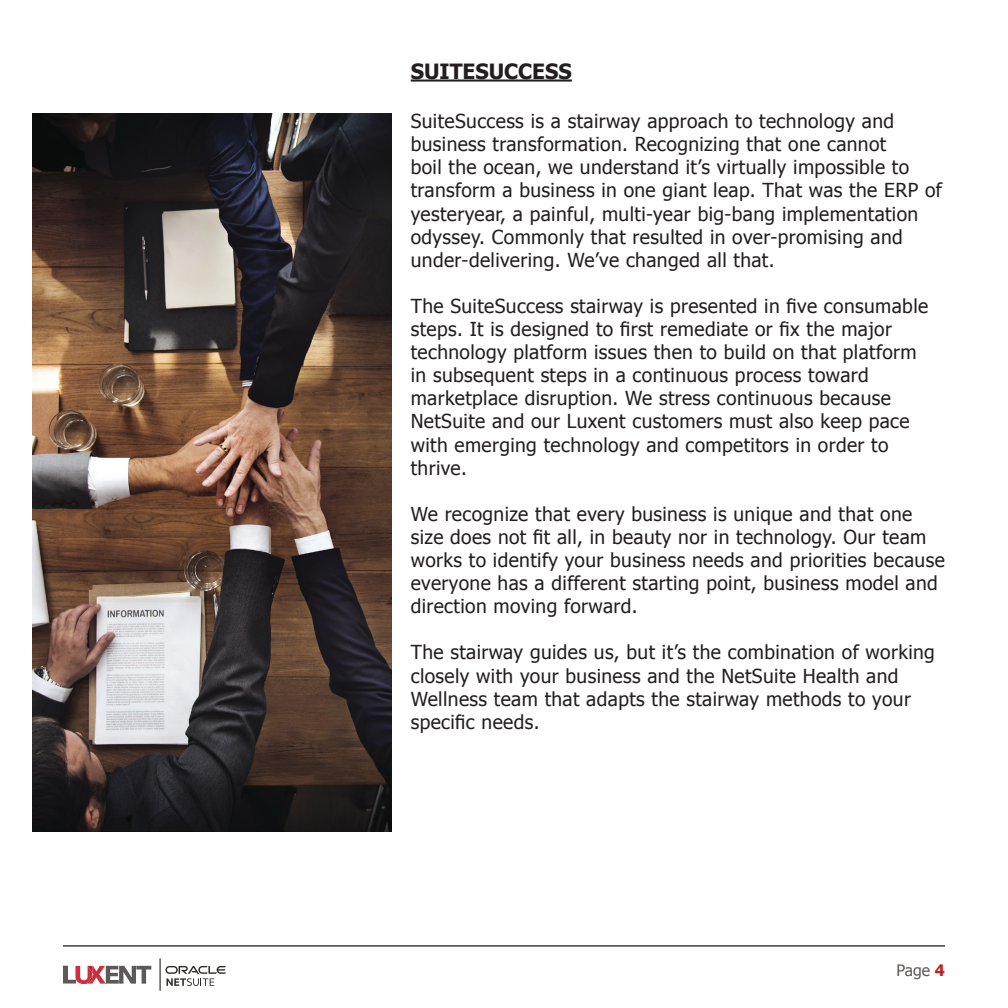
<style>
.page{position:relative;width:1008px;height:1008px;background:#fff}
.page>*{position:absolute;margin:0;border:0;box-sizing:border-box;transform-origin:0 0}
.t1{font:700 21px "Tahoma";color:#231f20}
.t2{font:19.25px/23.1px "Tahoma";letter-spacing:.02em;color:#231f20}
.t3{font:15.75px "Tahoma";color:#5c5956}
.s1{font-weight:700;color:#bc2126}
</style>
<div class="page">
<hr style="left:63px;top:945px;width:882px;height:2px;background:#5c5956">
<hr style="left:160px;top:958px;width:1px;height:33px;background:#040503">
<svg style="left:165px;top:966px;width:61px;height:20px"></svg>
<svg style="left:63px;top:966px;width:88px;height:18px"></svg>
<hr style="left:411px;top:80px;width:161px;height:2px;background:#231f20">
<img style="left:33px;top:113px;width:359px;height:719px">
<p class="t1" style="left:411px;top:57px;width:163px">SUITESUCCESS</p>
<p class="t2" style="left:411px;top:109px;width:533px">SuiteSuccess is a stairway approach to technology and business transformation. Recognizing that one cannot<br>boil the ocean, we understand it’s virtually impossible to transform a business in one giant leap. That was the ERP of yesteryear, a painful, multi-year big-bang implementation odyssey. Commonly that resulted in over-promising and under-delivering. We’ve changed all that.</p>
<p class="t2" style="left:411px;top:293px;width:519px">The SuiteSuccess stairway is presented in five consumable steps. It is designed to first remediate or fix the major technology platform issues then to build on that platform in subsequent steps in a continuous process toward marketplace disruption. We stress continuous because NetSuite and our Luxent customers must also keep pace with emerging technology and competitors in order to thrive.</p>
<p class="t2" style="left:411px;top:501px;width:536px">We recognize that every business is unique and that one size does not fit all, in beauty nor in technology. Our team works to identify your business needs and priorities because everyone has a different starting point, business model and direction moving forward.</p>
<p class="t2" style="left:411px;top:640px;width:526px">The stairway guides us, but it’s the combination of working closely with your business and the NetSuite Health and Wellness team that adapts the stairway methods to your specific needs.</p>
<p class="t3" style="left:896px;top:959px;width:50px">Page <span class="s1">4</span></p>
</div>
